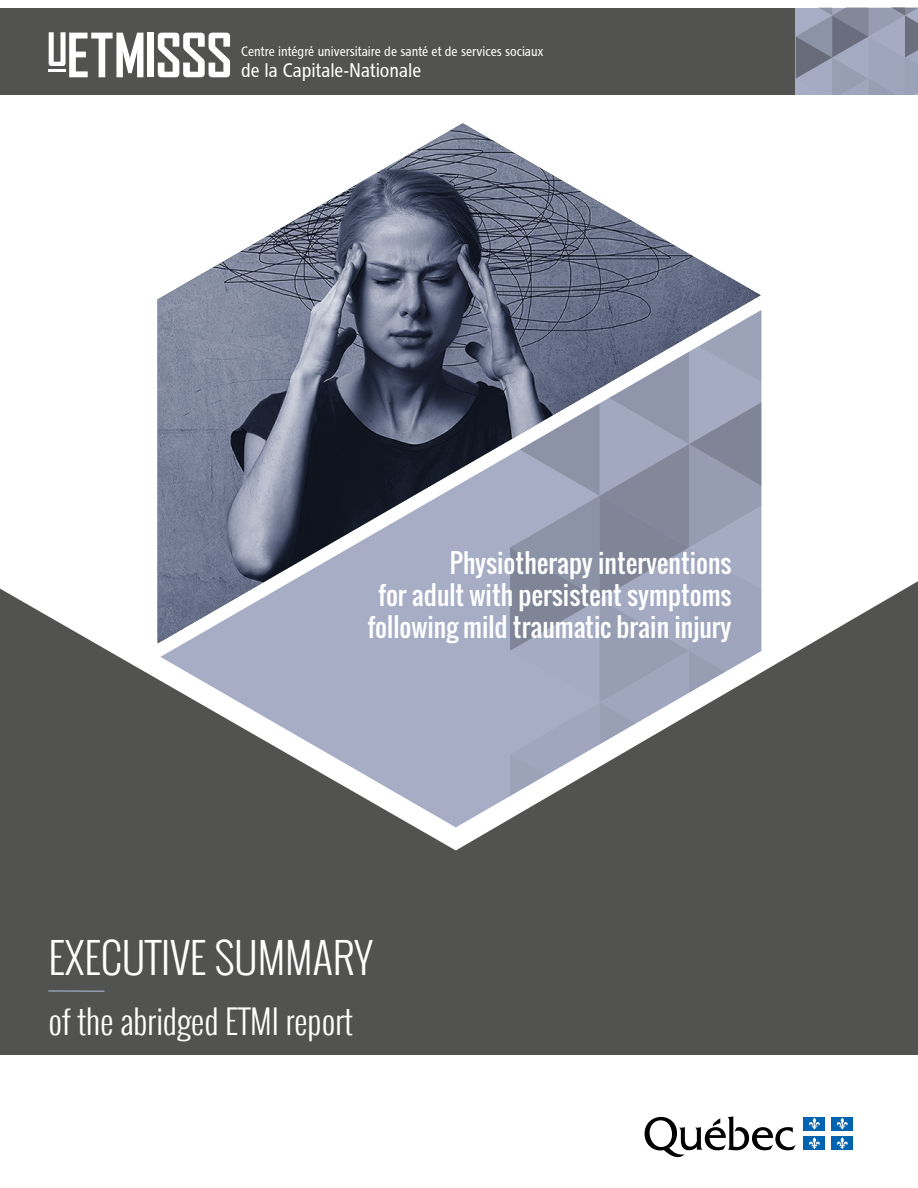
<style>
.page{position:relative;width:918px;height:1188px;background:#fff}
.page>*{position:absolute;margin:0;border:0;box-sizing:border-box;transform-origin:0 0}
.t1{font:300 42.3px "Oswald";color:#fff}
.t2{font:300 33.3px "Oswald";color:#fff}
.t3{font:25.65px/31.8px "Oswald";color:#fff;text-align:right}
.t4{font:19.65px "Chaloult Cond Normal";color:#fff}
.t5{font:13.65px "Chaloult Cond Normal";color:#fff}
</style>
<div class="page">
<div style="left:0;top:581px;width:918px;height:474px;background:#525251"></div>
<svg style="left:160px;top:643px;width:350px;height:184px;background:#979ba9"></svg>
<svg style="left:510px;top:643px;width:251px;height:184px;background:#888b95"></svg>
<img style="left:158px;top:123px;width:603px;height:518px">
<div style="left:0;top:8px;width:918px;height:86px;background:#525251"></div>
<svg style="left:796px;top:8px;width:122px;height:86px;background:#9197ac"></svg>
<div style="left:147px;top:33px;width:7px;height:44px;background:#fff"></div>
<svg style="left:158px;top:33px;width:72px;height:44px"></svg>
<svg style="left:49px;top:32px;width:94px;height:45px"></svg>
<hr style="left:49px;top:69px;width:17px;height:3px;background:#fff">
<svg style="left:645px;top:1116px;width:151px;height:42px"></svg>
<div style="left:804px;top:1117px;width:21px;height:13px;background:#0063af"></div>
<svg style="left:809px;top:1118px;width:11px;height:12px"></svg>
<div style="left:831px;top:1117px;width:22px;height:13px;background:#0063af"></div>
<svg style="left:837px;top:1118px;width:11px;height:12px"></svg>
<div style="left:804px;top:1136px;width:21px;height:14px;background:#0063af"></div>
<svg style="left:809px;top:1137px;width:11px;height:12px"></svg>
<div style="left:831px;top:1136px;width:22px;height:14px;background:#0063af"></div>
<svg style="left:837px;top:1137px;width:11px;height:12px"></svg>
<hr style="left:48px;top:990px;width:56px;height:2px;background:#a6adc5">
<p class="t5" style="left:241px;top:42px;width:304px">Centre intégré universitaire de santé et de services sociaux</p>
<p class="t4" style="left:241px;top:58px;width:181px">de la Capitale-Nationale</p>
<p class="t3" style="left:367px;top:547px;width:366px">Physiotherapy interventions<br>for adult with persistent symptoms following mild traumatic brain injury</p>
<h1 class="t1" style="left:48px;top:926px;width:326px">EXECUTIVE SUMMARY</h1>
<p class="t2" style="left:48px;top:997px;width:306px">of the abridged ETMI report</p>
</div>
